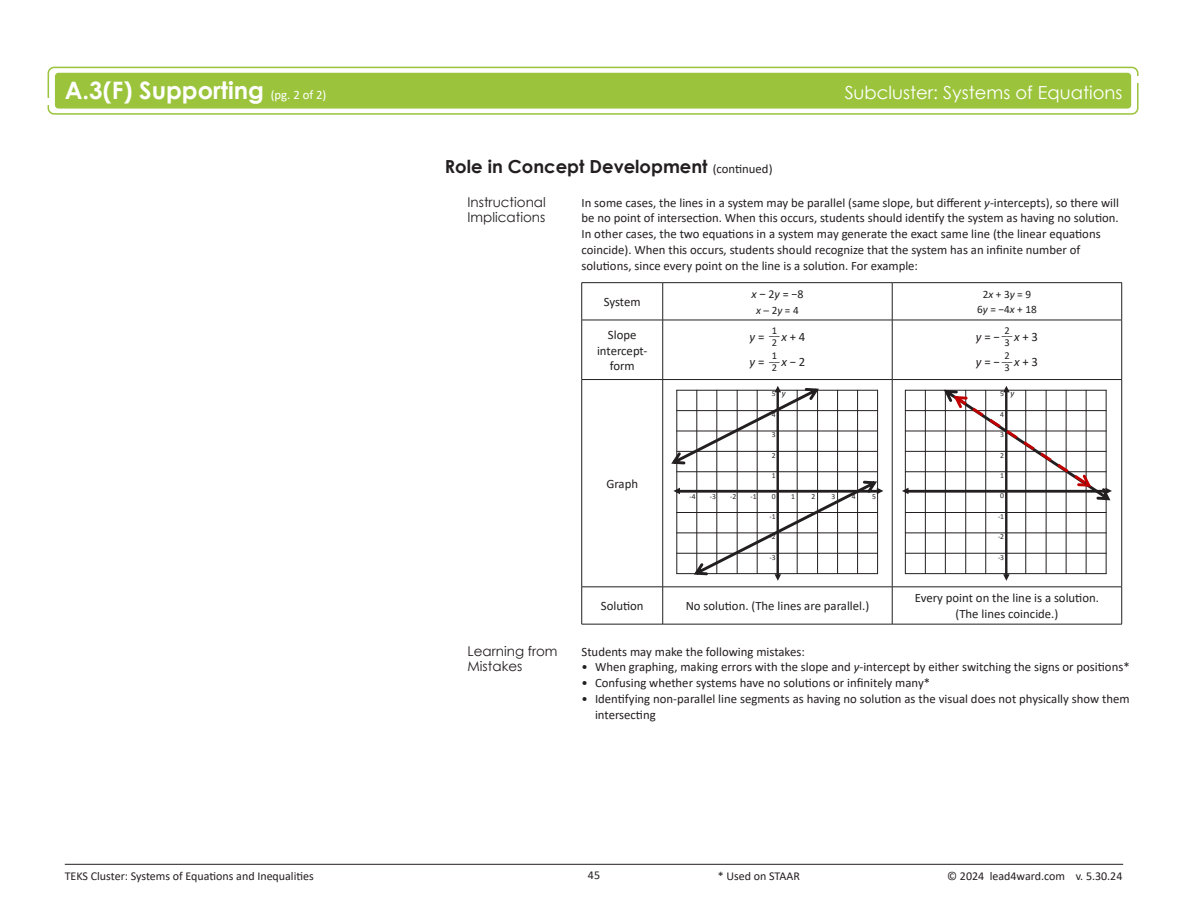
<style>
.page{position:relative;width:1188px;height:918px;background:#fff}
.page>*{position:absolute;margin:0;border:0;box-sizing:border-box;transform-origin:0 0}
.SE___and_R_or_S{font:700 24px "Century Gothic";color:#fff}
.Heading_1{font:700 18px "Century Gothic";color:#231f20}
.TEKS_Cluster_Title{font:18px "Century Gothic";color:#fff}
.Heading_2{font:13.5px/15px "Century Gothic";color:#231f20}
.t1{font:12.75px/15.8px "Calibri";color:#231f20}
.t2{font:italic 12.75px "Calibri";color:#231f20}
.t3{font:12px "Calibri";color:#231f20}
.t4{font:11.25px "Calibri";color:#231f20}
.t5{font:10.5px "Calibri";color:#231f20}
.t6{font:italic 8.7px "Calibri";color:#231f20}
.t7{font:7.65px "Calibri";color:#231f20}
.s1{font-family:"Calibri";font-weight:400;font-size:12.75px}
.s2{font-style:italic}
.s3{font-size:12.75px}
.s4{font-style:normal}
</style>
<div class="page">
<div style="left:48px;top:67px;width:1091px;height:48px;border:2px solid #9bc43c;border-radius:6px"></div>
<div style="left:56px;top:73px;width:1075px;height:35px;background:#9bc43c;border-radius:3px"></div>
<div style="left:55px;top:73px;width:1076px;height:36px;border:1px solid #9bc43c;border-radius:3px"></div>
<div style="left:38px;top:98px;width:15px;height:7px;background:#fff"></div>
<div style="left:1134px;top:76px;width:14px;height:7px;background:#fff"></div>
<hr style="left:65px;top:864px;width:1058px;height:1px;background:#231f20">
<hr style="left:581px;top:283px;width:1px;height:37px;background:#231f20">
<hr style="left:582px;top:282px;width:81px;height:1px;background:#231f20">
<hr style="left:663px;top:282px;width:229px;height:1px;background:#231f20">
<hr style="left:892px;top:282px;width:230px;height:1px;background:#231f20">
<hr style="left:662px;top:283px;width:1px;height:37px;background:#231f20">
<hr style="left:892px;top:283px;width:1px;height:37px;background:#231f20">
<hr style="left:1121px;top:283px;width:1px;height:37px;background:#231f20">
<hr style="left:581px;top:320px;width:1px;height:59px;background:#231f20">
<hr style="left:582px;top:320px;width:81px;height:1px;background:#231f20">
<hr style="left:662px;top:320px;width:1px;height:59px;background:#231f20">
<hr style="left:663px;top:320px;width:229px;height:1px;background:#231f20">
<hr style="left:892px;top:320px;width:230px;height:1px;background:#231f20">
<hr style="left:892px;top:320px;width:1px;height:59px;background:#231f20">
<hr style="left:1121px;top:320px;width:1px;height:59px;background:#231f20">
<hr style="left:581px;top:380px;width:1px;height:207px;background:#231f20">
<hr style="left:581px;top:587px;width:1px;height:37px;background:#231f20">
<hr style="left:582px;top:379px;width:81px;height:1px;background:#231f20">
<hr style="left:663px;top:379px;width:229px;height:1px;background:#231f20">
<hr style="left:892px;top:379px;width:230px;height:1px;background:#231f20">
<hr style="left:662px;top:380px;width:1px;height:207px;background:#231f20">
<hr style="left:892px;top:380px;width:1px;height:207px;background:#231f20">
<hr style="left:1121px;top:380px;width:1px;height:207px;background:#231f20">
<hr style="left:662px;top:587px;width:1px;height:37px;background:#231f20">
<hr style="left:892px;top:587px;width:1px;height:37px;background:#231f20">
<hr style="left:1121px;top:587px;width:1px;height:37px;background:#231f20">
<hr style="left:582px;top:587px;width:81px;height:1px;background:#231f20">
<hr style="left:663px;top:587px;width:229px;height:1px;background:#231f20">
<hr style="left:892px;top:587px;width:230px;height:1px;background:#231f20">
<hr style="left:582px;top:624px;width:81px;height:1px;background:#231f20">
<hr style="left:663px;top:624px;width:229px;height:1px;background:#231f20">
<hr style="left:892px;top:624px;width:230px;height:1px;background:#231f20">
<svg style="left:671px;top:386px;width:212px;height:195px"></svg>
<svg style="left:902px;top:386px;width:210px;height:195px"></svg>
<p class="SE___and_R_or_S" style="left:65px;top:72px;width:263px">A.3(F) Supporting <span class="s1">(pg. 2 of 2)</span></p>
<p class="TEKS_Cluster_Title" style="left:845px;top:80px;width:279px">Subcluster: Systems of Equations</p>
<p class="Heading_1" style="left:445px;top:153px;width:329px">Role in Concept Development <span class="s1">(continued)</span></p>
<p class="Heading_2" style="left:468px;top:195px;width:80px">Instructional<br>Implications</p>
<p class="t1" style="left:582px;top:194px;width:539px">In some cases, the lines in a system may be parallel (same slope, but different <span class="s2">y-</span>intercepts), so there will be no point of intersection. When this occurs, students should identify the system as having no solution.<br>In other cases, the two equations in a system may generate the exact same line (the linear equations coincide). When this occurs, students should recognize that the system has an infinite number of solutions, since every point on the line is a solution. For example:</p>
<p class="t1" style="left:604px;top:294px;width:38px">System</p>
<p class="t3" style="left:752px;top:286px;width:53px"><span class="s2">x</span> <span class="s3">−</span> 2<span class="s2">y</span> = −8</p>
<p class="t4" style="left:756px;top:302px;width:44px"><span class="s2">x</span> – 2<span class="s2">y</span> = 4</p>
<p class="t4" style="left:983px;top:286px;width:50px">2<span class="s2">x</span> + 3<span class="s2">y</span> = 9</p>
<p class="t4" style="left:977px;top:302px;width:61px">6<span class="s2">y</span> = −4<span class="s2">x</span> + 18</p>
<p class="t5" style="left:772px;top:323px;width:7px">1</p>
<p class="t5" style="left:772px;top:335px;width:7px">2</p>
<p class="t1" style="left:597px;top:326px;width:52px;text-align:center">Slope intercept&shy;form</p>
<p class="t2" style="left:750px;top:327px;width:16px">y <span class="s4">=</span></p>
<p class="t5" style="left:769px;top:325px;width:12px">__</p>
<p class="t1" style="left:781px;top:328px;width:26px"><span class="s2">x</span> + 4</p>
<p class="t5" style="left:772px;top:349px;width:7px">1</p>
<p class="t5" style="left:772px;top:361px;width:7px">2</p>
<p class="t1" style="left:781px;top:354px;width:26px"><span class="s2">x</span> − 2</p>
<p class="t2" style="left:750px;top:353px;width:16px">y <span class="s4">=</span></p>
<p class="t5" style="left:769px;top:350px;width:12px">__</p>
<p class="t5" style="left:1004px;top:323px;width:7px">2</p>
<p class="t5" style="left:1004px;top:335px;width:7px">3</p>
<p class="t1" style="left:1014px;top:328px;width:26px"><span class="s2">x</span> + 3</p>
<p class="t1" style="left:976px;top:328px;width:26px"><span class="s2">y</span> = −</p>
<p class="t5" style="left:1002px;top:325px;width:12px">__</p>
<p class="t5" style="left:1004px;top:349px;width:7px">2</p>
<p class="t5" style="left:1004px;top:361px;width:7px">3</p>
<p class="t1" style="left:1014px;top:354px;width:26px"><span class="s2">x</span> + 3</p>
<p class="t1" style="left:976px;top:354px;width:26px"><span class="s2">y</span> = −</p>
<p class="t5" style="left:1002px;top:350px;width:12px">__</p>
<p class="t1" style="left:606px;top:476px;width:33px">Graph</p>
<p class="t6" style="left:782px;top:387px;width:5px">y</p>
<p class="t7" style="left:1000px;top:389px;width:5px">5</p>
<p class="t7" style="left:1000px;top:409px;width:5px">4</p>
<p class="t7" style="left:1000px;top:430px;width:5px">3</p>
<p class="t7" style="left:1000px;top:450px;width:5px">2</p>
<p class="t7" style="left:1000px;top:471px;width:5px">1</p>
<p class="t7" style="left:1000px;top:491px;width:5px">0</p>
<p class="t7" style="left:998px;top:512px;width:8px">-1</p>
<p class="t7" style="left:998px;top:532px;width:8px">-2</p>
<p class="t7" style="left:998px;top:552px;width:8px">-3</p>
<p class="t7" style="left:772px;top:389px;width:5px">5</p>
<p class="t7" style="left:772px;top:409px;width:5px">4</p>
<p class="t7" style="left:772px;top:430px;width:5px">3</p>
<p class="t7" style="left:772px;top:450px;width:5px">2</p>
<p class="t7" style="left:772px;top:471px;width:5px">1</p>
<p class="t7" style="left:772px;top:491px;width:5px">0</p>
<p class="t7" style="left:770px;top:512px;width:8px">-1</p>
<p class="t7" style="left:770px;top:532px;width:8px">-2</p>
<p class="t7" style="left:770px;top:552px;width:8px">-3</p>
<p class="t6" style="left:1011px;top:387px;width:5px">y</p>
<p class="t7" style="left:690px;top:491px;width:8px">-4</p>
<p class="t7" style="left:710px;top:491px;width:8px">-3</p>
<p class="t7" style="left:730px;top:491px;width:8px">-2</p>
<p class="t7" style="left:751px;top:491px;width:8px">-1</p>
<p class="t7" style="left:791px;top:491px;width:5px">1</p>
<p class="t7" style="left:811px;top:491px;width:5px">2</p>
<p class="t7" style="left:832px;top:491px;width:5px">3</p>
<p class="t7" style="left:852px;top:491px;width:5px">4</p>
<p class="t7" style="left:872px;top:491px;width:5px">5</p>
<p class="t1" style="left:601px;top:598px;width:44px">Solution</p>
<p class="t1" style="left:686px;top:598px;width:185px">No solution. (The lines are parallel.)</p>
<p class="t1" style="left:915px;top:590px;width:186px;text-align:center">Every point on the line is a solution. (The lines coincide.)</p>
<p class="Heading_2" style="left:468px;top:644px;width:92px">Learning from<br>Mistakes</p>
<p class="t1" style="left:582px;top:643px;width:225px">Students may make the following mistakes:</p>
<p class="t1" style="left:582px;top:659px;width:550px">• When graphing, making errors with the slope and <span class="s2">y</span>-intercept by either switching the signs or positions*</p>
<p class="t1" style="left:582px;top:675px;width:350px">• Confusing whether systems have no solutions or infinitely many*</p>
<p class="t1" style="left:595px;top:690px;width:536px;text-indent:-14px">• Identifying non-parallel line segments as having no solution as the visual does not physically show them intersecting</p>
<p class="t3" style="left:65px;top:868px;width:251px">TEKS Cluster: Systems of Equations and Inequalities</p>
<p class="t3" style="left:588px;top:867px;width:14px">45</p>
<p class="t3" style="left:718px;top:868px;width:84px">* Used on STAAR</p>
<p class="t3" style="left:947px;top:868px;width:177px">© 2024 lead4ward.com v. 5.30.24</p>
</div>
